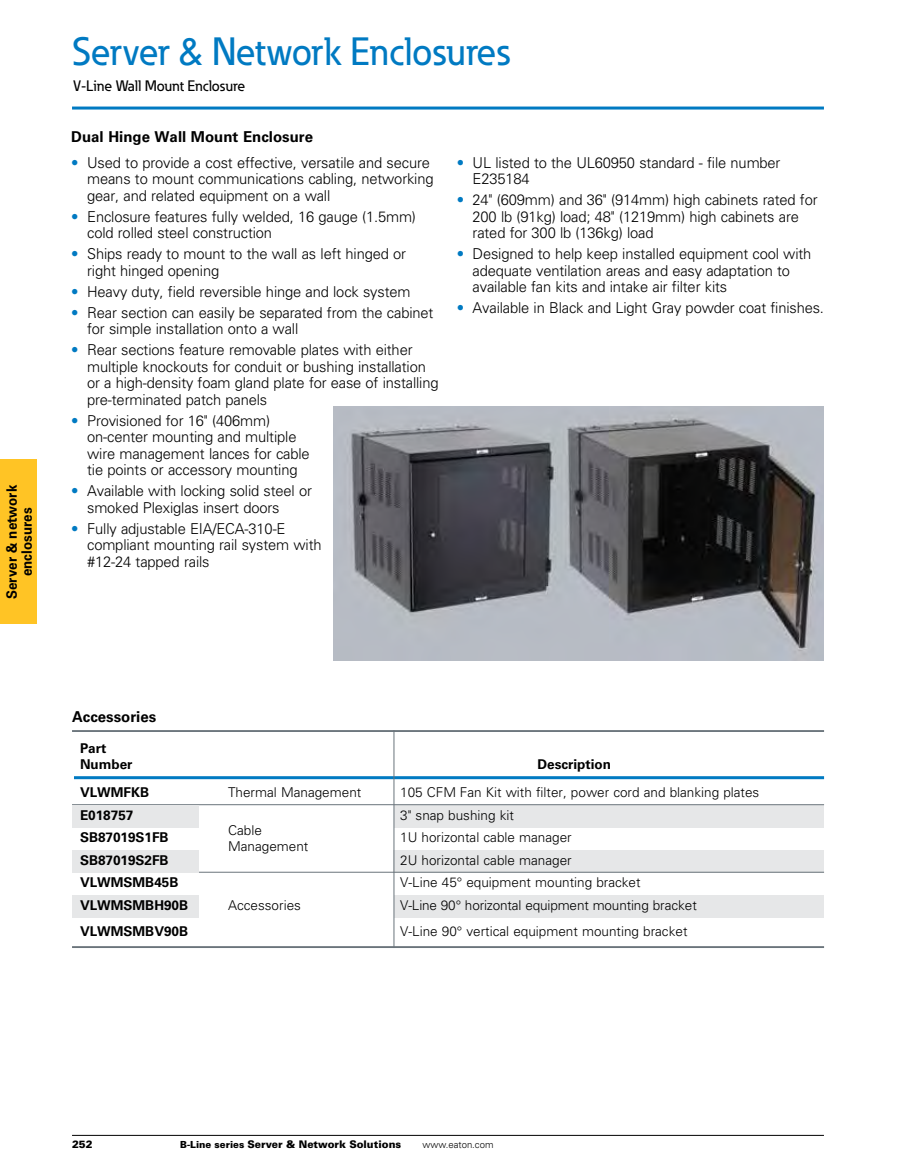
<style>
.page{position:relative;width:905px;height:1175px;background:#fff}
.page>*{position:absolute;margin:0;border:0;box-sizing:border-box;transform-origin:0 0}
.t1{font:500 39px "Eaton";color:#007ac2}
.t2{font:300 15px/16.5px "Univers LT Std";letter-spacing:-.01em;color:#000}
.t3{font:700 15px "Univers LT Std";color:#000}
.t4{font:500 15px "Eaton";color:#000}
.t5{font:700 14.25px/15px "Univers LT Std";color:#000;text-align:center;scale:.94 1}
.t6{font:300 13.5px "Univers LT Std";color:#000}
.t7{font:700 13.5px/16.2px "Univers LT Std";color:#000}
.t8{font:900 10.5px "Univers LT Std";color:#000}
.t9{font:300 9.75px "Univers LT Std";color:#000}
.s1{color:#007ac2}
.s2{font-size:9.75px}
</style>
<div class="page">
<svg style="left:72px;top:106px;width:752px;height:4px"></svg>
<hr style="left:72px;top:1135px;width:752px;height:1px;background:#000">
<div style="left:0;top:459px;width:36px;height:165px;background:#ffc425"></div>
<div style="left:394px;top:805px;width:430px;height:23px;background:#e6e7e8"></div>
<div style="left:394px;top:850px;width:430px;height:23px;background:#e6e7e8"></div>
<div style="left:394px;top:895px;width:430px;height:23px;background:#e6e7e8"></div>
<img style="left:334px;top:406px;width:489px;height:254px">
<hr style="left:74px;top:776px;width:750px;height:3px;background:#007ac2">
<hr style="left:393px;top:730px;width:1px;height:218px;background:#6a747b">
<hr style="left:72px;top:804px;width:752px;height:1px;background:#6a747b">
<hr style="left:72px;top:730px;width:752px;height:2px;background:#6a747b">
<hr style="left:72px;top:946px;width:752px;height:2px;background:#6a747b">
<hr style="left:72px;top:871px;width:752px;height:1px;background:#6a747b">
<div style="left:72px;top:805px;width:126px;height:23px;background:#e6e7e8"></div>
<div style="left:72px;top:850px;width:126px;height:23px;background:#e6e7e8"></div>
<div style="left:72px;top:895px;width:126px;height:23px;background:#e6e7e8"></div>
<p class="t5" style="left:4px;top:599px;width:123px;rotate:-90deg">Server &amp; network enclosures</p>
<h1 class="t1" style="left:72px;top:27px;width:439px">Server &amp; Network Enclosures</h1>
<p class="t4" style="left:73px;top:77px;width:173px">V-Line Wall Mount Enclosure</p>
<p class="t3" style="left:71px;top:128px;width:243px">Dual Hinge Wall Mount Enclosure</p>
<p class="t2" style="left:87px;top:154px;width:348px;text-indent:-16px"><span class="s1">•</span> Used to provide a cost effective, versatile and secure means to mount communications cabling, networking gear, and related equipment on a wall</p>
<p class="t2" style="left:87px;top:208px;width:330px;text-indent:-16px"><span class="s1">•</span> Enclosure features fully welded, 16 gauge (1.5mm) cold rolled steel construction</p>
<p class="t2" style="left:87px;top:246px;width:320px;text-indent:-16px"><span class="s1">•</span> Ships ready to mount to the wall as left hinged or right hinged opening</p>
<p class="t2" style="left:71px;top:283px;width:341px"><span class="s1">•</span> Heavy duty, field reversible hinge and lock system</p>
<p class="t2" style="left:87px;top:304px;width:348px;text-indent:-16px"><span class="s1">•</span> Rear section can easily be separated from the cabinet for simple installation onto a wall</p>
<p class="t2" style="left:87px;top:342px;width:353px;text-indent:-16px"><span class="s1">•</span> Rear sections feature removable plates with either multiple knockouts for conduit or bushing installation or a high-density foam gland plate for ease of installing pre-terminated patch panels</p>
<p class="t2" style="left:87px;top:412px;width:224px;text-indent:-16px"><span class="s1">•</span> Provisioned for 16" (406mm) on-center mounting and multiple wire management lances for cable tie points or accessory mounting</p>
<p class="t2" style="left:87px;top:483px;width:226px;text-indent:-16px"><span class="s1">•</span> Available with locking solid steel or smoked Plexiglas insert doors</p>
<p class="t2" style="left:87px;top:520px;width:236px;text-indent:-16px"><span class="s1">•</span> Fully adjustable EIA/ECA-310-E compliant mounting rail system with #12-24 tapped rails</p>
<p class="t2" style="left:472px;top:154px;width:309px;text-indent:-16px"><span class="s1">•</span> UL listed to the UL60950 standard - file number<br>E235184</p>
<p class="t2" style="left:472px;top:192px;width:346px;text-indent:-16px"><span class="s1">•</span> 24" (609mm) and 36" (914mm) high cabinets rated for<br>200 lb (91kg) load; 48" (1219mm) high cabinets are rated for 300 lb (136kg) load</p>
<p class="t2" style="left:472px;top:246px;width:340px;text-indent:-16px"><span class="s1">•</span> Designed to help keep installed equipment cool with adequate ventilation areas and easy adaptation to available fan kits and intake air filter kits</p>
<p class="t2" style="left:456px;top:300px;width:369px"><span class="s1">•</span> Available in Black and Light Gray powder coat finishes.</p>
<p class="t3" style="left:72px;top:708px;width:86px">Accessories</p>
<p class="t7" style="left:80px;top:740px;width:54px">Part<br>Number</p>
<p class="t7" style="left:537px;top:756px;width:75px">Description</p>
<p class="t7" style="left:80px;top:784px;width:71px">VLWMFKB</p>
<p class="t6" style="left:228px;top:784px;width:135px">Thermal Management</p>
<p class="t6" style="left:400px;top:784px;width:360px">105 CFM Fan Kit with filter, power cord and blanking plates</p>
<p class="t7" style="left:80px;top:807px;width:55px">E018757</p>
<p class="t6" style="left:228px;top:822px;width:35px">Cable</p>
<p class="t6" style="left:400px;top:807px;width:115px">3" snap bushing kit</p>
<p class="t7" style="left:80px;top:829px;width:90px">SB87019S1FB</p>
<p class="t6" style="left:400px;top:829px;width:173px">1U horizontal cable manager</p>
<p class="t6" style="left:228px;top:838px;width:82px">Management</p>
<p class="t7" style="left:80px;top:852px;width:90px">SB87019S2FB</p>
<p class="t6" style="left:400px;top:852px;width:173px">2U horizontal cable manager</p>
<p class="t7" style="left:80px;top:874px;width:100px">VLWMSMB45B</p>
<p class="t6" style="left:400px;top:874px;width:242px">V-Line 45° equipment mounting bracket</p>
<p class="t7" style="left:80px;top:897px;width:110px">VLWMSMBH90B</p>
<p class="t6" style="left:228px;top:897px;width:74px">Accessories</p>
<p class="t6" style="left:400px;top:897px;width:298px">V-Line 90° horizontal equipment mounting bracket</p>
<p class="t7" style="left:80px;top:922px;width:110px">VLWMSMBV90B</p>
<p class="t6" style="left:400px;top:922px;width:289px">V-Line 90° vertical equipment mounting bracket</p>
<p class="t8" style="left:72px;top:1137px;width:22px">252</p>
<p class="t8" style="left:180px;top:1137px;width:223px"><span class="s2">B-Line series</span> Server &amp; Network Solutions</p>
<p class="t9" style="left:422px;top:1138px;width:72px">www.eaton.com</p>
</div>
